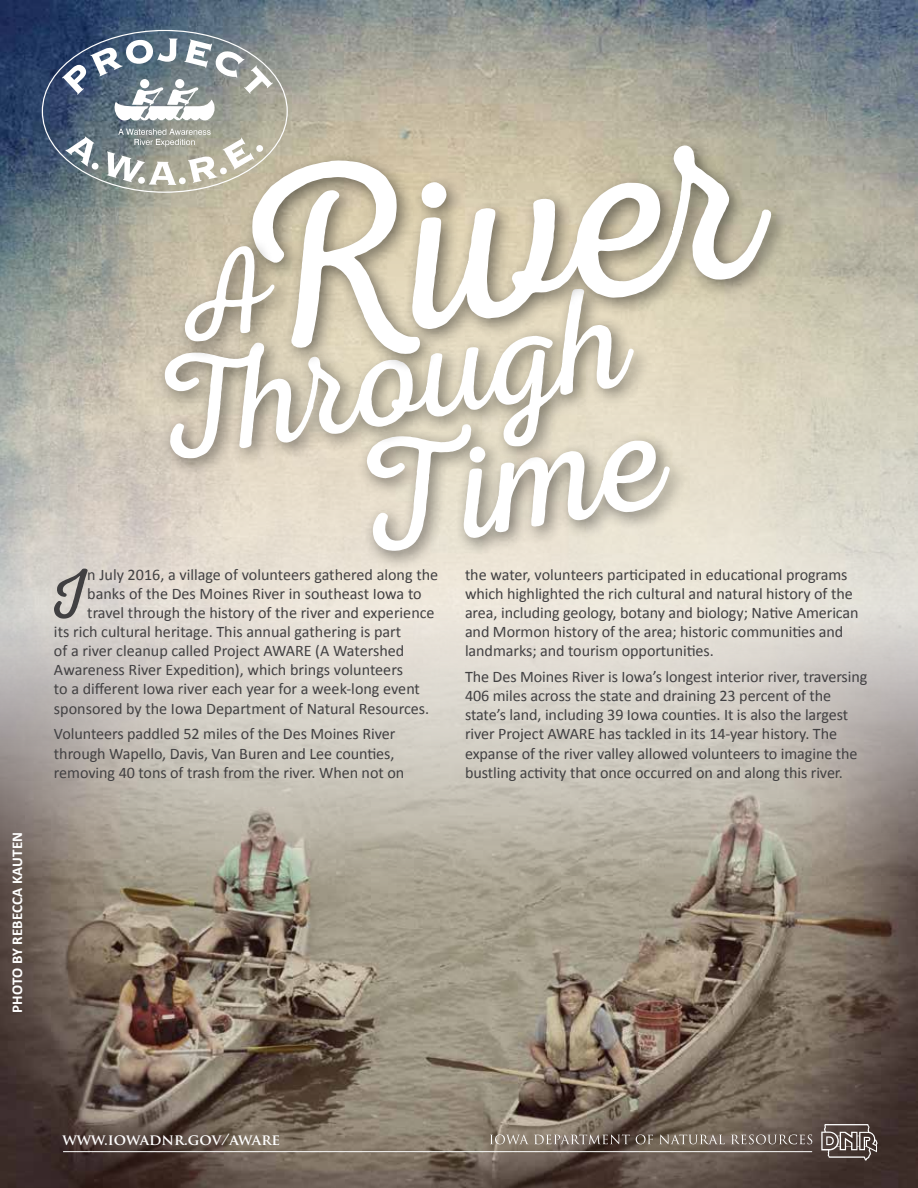
<style>
.page{position:relative;width:918px;height:1188px;background:#fff}
.page>*{position:absolute;margin:0;border:0;box-sizing:border-box;transform-origin:0 0}
.t1{font:70.8px "Nexa Rust Script L 0";color:#414042}
.t2{font:16.2px/19px "Calibri";letter-spacing:-.005em;color:#414042}
.t3{font:700 15px "Trajan Pro";letter-spacing:-.005em;color:#fff}
.t4{font:700 15px "Calibri";letter-spacing:.015em;color:#fff}
</style>
<div class="page">
<img style="left:0;top:0;width:918px;height:600px">
<img style="left:0;top:600px;width:918px;height:588px">
<svg style="left:821px;top:1124px;width:57px;height:37px;background:#716562"></svg>
<svg style="left:490px;top:1135px;width:322px;height:9px;background:#8a7f75"></svg>
<hr style="left:63px;top:1151px;width:749px;height:1px;background:#fff">
<div style="left:357px;top:415px;width:332px;height:155px;background:#000;opacity:.5"></div>
<svg style="left:367px;top:424px;width:303px;height:127px"></svg>
<div style="left:155px;top:279px;width:498px;height:199px;background:#000;opacity:.5"></div>
<svg style="left:165px;top:289px;width:469px;height:169px"></svg>
<div style="left:242px;top:136px;width:548px;height:237px;background:#000;opacity:.5"></div>
<svg style="left:252px;top:146px;width:519px;height:208px"></svg>
<div style="left:175px;top:237px;width:118px;height:124px;background:#000;opacity:.5"></div>
<svg style="left:185px;top:246px;width:89px;height:95px"></svg>
<svg style="left:42px;top:30px;width:246px;height:163px;background:#8d969a"></svg>
<p class="t4" style="left:7px;top:1013px;width:182px;rotate:-90deg">PHOTO BY REBECCA KAUTEN</p>
<h1 class="t1" style="left:51px;top:556px;width:38px">I</h1>
<p class="t2" style="left:87px;top:565px;width:352px">n July 2016, a village of volunteers gathered along the</p>
<p class="t2" style="left:87px;top:584px;width:336px">banks of the Des Moines River in southeast Iowa to</p>
<p class="t2" style="left:87px;top:603px;width:349px">travel through the history of the river and experience</p>
<p class="t2" style="left:54px;top:622px;width:349px">its rich cultural heritage. This annual gathering is part</p>
<p class="t2" style="left:54px;top:641px;width:352px">of a river cleanup called Project AWARE (A Watershed</p>
<p class="t2" style="left:54px;top:660px;width:350px">Awareness River Expedition), which brings volunteers</p>
<p class="t2" style="left:54px;top:680px;width:368px">to a different Iowa river each year for a week-long event</p>
<p class="t2" style="left:54px;top:699px;width:377px">sponsored by the Iowa Department of Natural Resources.</p>
<p class="t2" style="left:54px;top:725px;width:352px">Volunteers paddled 52 miles of the Des Moines River through Wapello, Davis, Van Buren and Lee counties, removing 40 tons of trash from the river. When not on</p>
<p class="t2" style="left:465px;top:565px;width:395px">the water, volunteers participated in educational programs which highlighted the rich cultural and natural history of the area, including geology, botany and biology; Native American and Mormon history of the area; historic communities and landmarks; and tourism opportunities.</p>
<p class="t2" style="left:465px;top:667px;width:404px">The Des Moines River is Iowa’s longest interior river, traversing 406 miles across the state and draining 23 percent of the state’s land, including 39 Iowa counties. It is also the largest river Project AWARE has tackled in its 14-year history. The expanse of the river valley allowed volunteers to imagine the bustling activity that once occurred on and along this river.</p>
<p class="t3" style="left:63px;top:1130px;width:219px">WWW.IOWADNR.GOV/AWARE</p>
</div>
